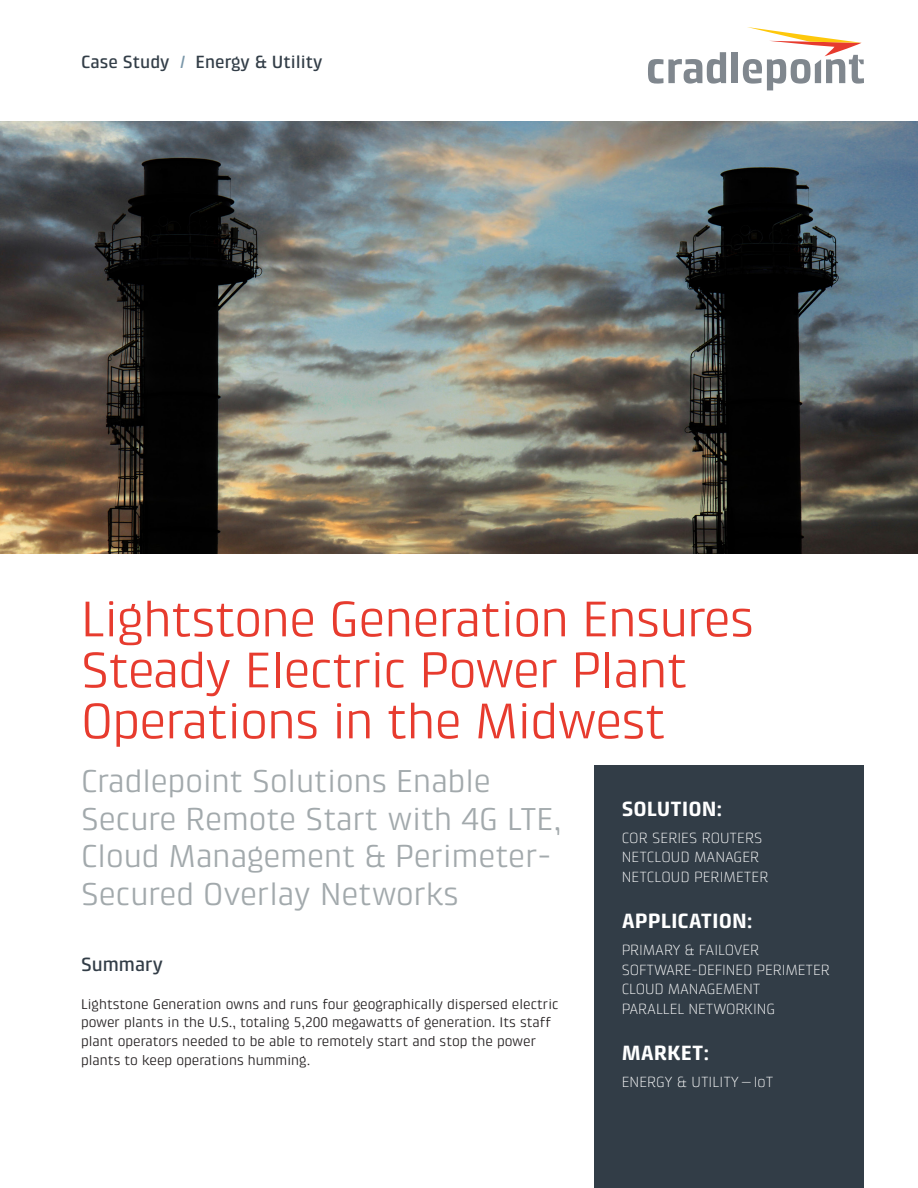
<style>
.page{position:relative;width:918px;height:1188px;background:#fff}
.page>*{position:absolute;margin:0;border:0;box-sizing:border-box;transform-origin:0 0}
.Document_heading{font:51px/51px "Klint Pro";letter-spacing:-.015em;color:#e73b2e}
.Document_subhead{font:32.25px/37.5px "Klint Pro";color:#a2a9ac}
.Homepage_sidebar_cal{font:700 21px "Klint Pro";color:#fff}
.Content_headline{font:500 19.5px "Klint Pro";color:#323d47}
.Taxonomy_label{font:500 18px "Klint Pro";color:#323d47}
.Homepage_sidebar_cop{font:300 15px/19.5px "Klint LT Pro";letter-spacing:-.01em;color:#fff}
.Body_copy{font:14.25px/18.8px "Klint Pro";color:#231f20}
.s1{color:#7a97a9}
</style>
<div class="page">
<img style="left:0;top:122px;width:918px;height:432px">
<div style="left:594px;top:766px;width:270px;height:422px;background:#323d47"></div>
<svg style="left:648px;top:52px;width:78px;height:32px"></svg>
<div style="left:732px;top:52px;width:6px;height:31px;background:#80878e"></div>
<svg style="left:743px;top:27px;width:121px;height:63px"></svg>
<p class="Taxonomy_label" style="left:81px;top:52px;width:243px">Case Study <span class="s1">/</span> Energy &amp; Utility</p>
<p class="Document_heading" style="left:81px;top:593px;width:675px">Lightstone Generation Ensures<br>Steady Electric Power Plant<br>Operations in the Midwest</p>
<p class="Document_subhead" style="left:81px;top:762px;width:482px">Cradlepoint Solutions Enable<br>Secure Remote Start with 4G LTE,<br>Cloud Management &amp; Perimeter-<br>Secured Overlay Networks</p>
<p class="Homepage_sidebar_cal" style="left:622px;top:796px;width:102px">SOLUTION:</p>
<p class="Homepage_sidebar_cop" style="left:622px;top:828px;width:148px">COR SERIES ROUTERS<br>NETCLOUD MANAGER<br>NETCLOUD PERIMETER</p>
<p class="Homepage_sidebar_cal" style="left:622px;top:909px;width:133px">APPLICATION:</p>
<p class="Homepage_sidebar_cop" style="left:622px;top:940px;width:210px">PRIMARY &amp; FAILOVER<br>SOFTWARE-DEFINED PERIMETER<br>CLOUD MANAGEMENT<br>PARALLEL NETWORKING</p>
<p class="Homepage_sidebar_cal" style="left:622px;top:1041px;width:89px">MARKET:</p>
<p class="Homepage_sidebar_cop" style="left:622px;top:1072px;width:153px">ENERGY &amp; UTILITY—IoT</p>
<p class="Content_headline" style="left:81px;top:953px;width:84px">Summary</p>
<p class="Body_copy" style="left:81px;top:994px;width:479px">Lightstone Generation owns and runs four geographically dispersed electric power plants in the U.S., totaling 5,200 megawatts of generation. Its staff plant operators needed to be able to remotely start and stop the power plants to keep operations humming.</p>
</div>
